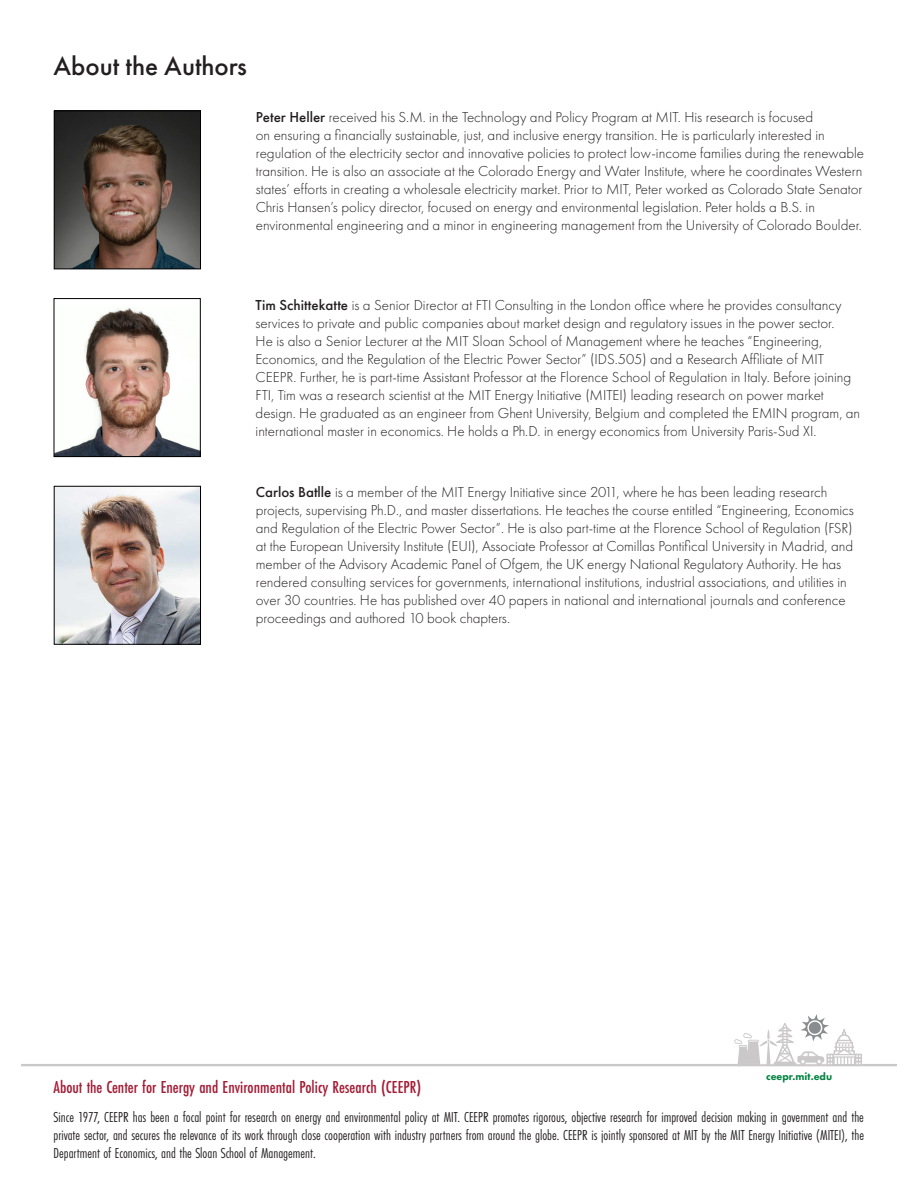
<style>
.page{position:relative;width:918px;height:1188px;background:#fff}
.page>*{position:absolute;margin:0;border:0;box-sizing:border-box;transform-origin:0 0}
.t1{font:500 27px "Futura PT";color:#231f20}
.t2{font:500 18px "Futura PT Cond";color:#a21c36}
.t3{font:300 15px/18px "Futura PT";color:#231f20}
.t4{font:15px/18px "Futura PT Cond";color:#231f20;text-align:justify}
.t5{font:800 10.8px "Futura PT";color:#008240}
.s1{font-weight:500}
</style>
<div class="page">
<svg style="left:22px;top:1014px;width:874px;height:53px"></svg>
<img style="left:56px;top:113px;width:143px;height:154px">
<div style="left:54px;top:111px;width:147px;height:158px;border:1px solid #000"></div>
<img style="left:56px;top:307px;width:143px;height:148px">
<div style="left:54px;top:298px;width:147px;height:159px;border:1px solid #000"></div>
<img style="left:56px;top:488px;width:143px;height:155px">
<div style="left:54px;top:486px;width:147px;height:159px;border:1px solid #000"></div>
<p class="t1" style="left:53px;top:49px;width:195px">About the Authors</p>
<p class="t3" style="left:256px;top:108px;width:610px"><span class="s1">Peter Heller</span> received his S.M. in the Technology and Policy Program at MIT. His research is focused<br>on ensuring a financially sustainable, just, and inclusive energy transition. He is particularly interested in regulation of the electricity sector and innovative policies to protect low-income families during the renewable transition. He is also an associate at the Colorado Energy and Water Institute, where he coordinates Western states’ efforts in creating a wholesale electricity market. Prior to MIT, Peter worked as Colorado State Senator Chris Hansen’s policy director, focused on energy and environmental legislation. Peter holds a B.S. in environmental engineering and a minor in engineering management from the University of Colorado Boulder.</p>
<p class="t3" style="left:256px;top:296px;width:606px"><span class="s1">Tim Schittekatte</span> is a Senior Director at FTI Consulting in the London office where he provides consultancy services to private and public companies about market design and regulatory issues in the power sector.<br>He is also a Senior Lecturer at the MIT Sloan School of Management where he teaches “Engineering, Economics, and the Regulation of the Electric Power Sector” (IDS.505) and a Research Affiliate of MIT CEEPR. Further, he is part-time Assistant Professor at the Florence School of Regulation in Italy. Before joining FTI, Tim was a research scientist at the MIT Energy Initiative (MITEI) leading research on power market design. He graduated as an engineer from Ghent University, Belgium and completed the EMIN program, an international master in economics. He holds a Ph.D. in energy economics from University Paris-Sud XI.</p>
<p class="t3" style="left:256px;top:483px;width:600px"><span class="s1">Carlos Batlle</span> is a member of the MIT Energy Initiative since 2011, where he has been leading research projects, supervising Ph.D., and master dissertations. He teaches the course entitled “Engineering, Economics and Regulation of the Electric Power Sector”. He is also part-time at the Florence School of Regulation (FSR) at the European University Institute (EUI), Associate Professor at Comillas Pontifical University in Madrid, and member of the Advisory Academic Panel of Ofgem, the UK energy National Regulatory Authority. He has rendered consulting services for governments, international institutions, industrial associations, and utilities in</p>
<p class="t3" style="left:256px;top:591px;width:591px">over 30 countries. He has published over 40 papers in national and international journals and conference proceedings and authored 10 book chapters.</p>
<p class="t5" style="left:766px;top:1070px;width:68px">ceepr.mit.edu</p>
<p class="t2" style="left:54px;top:1077px;width:369px">About the Center for Energy and Environmental Policy Research (CEEPR)</p>
<p class="t4" style="left:54px;top:1108px;width:812px">Since 1977, CEEPR has been a focal point for research on energy and environmental policy at MIT. CEEPR promotes rigorous, objective research for improved decision making in government and the private sector, and secures the relevance of its work through close cooperation with industry partners from around the globe. CEEPR is jointly sponsored at MIT by the MIT Energy Initiative (MITEI), the Department of Economics, and the Sloan School of Management.</p>
</div>
